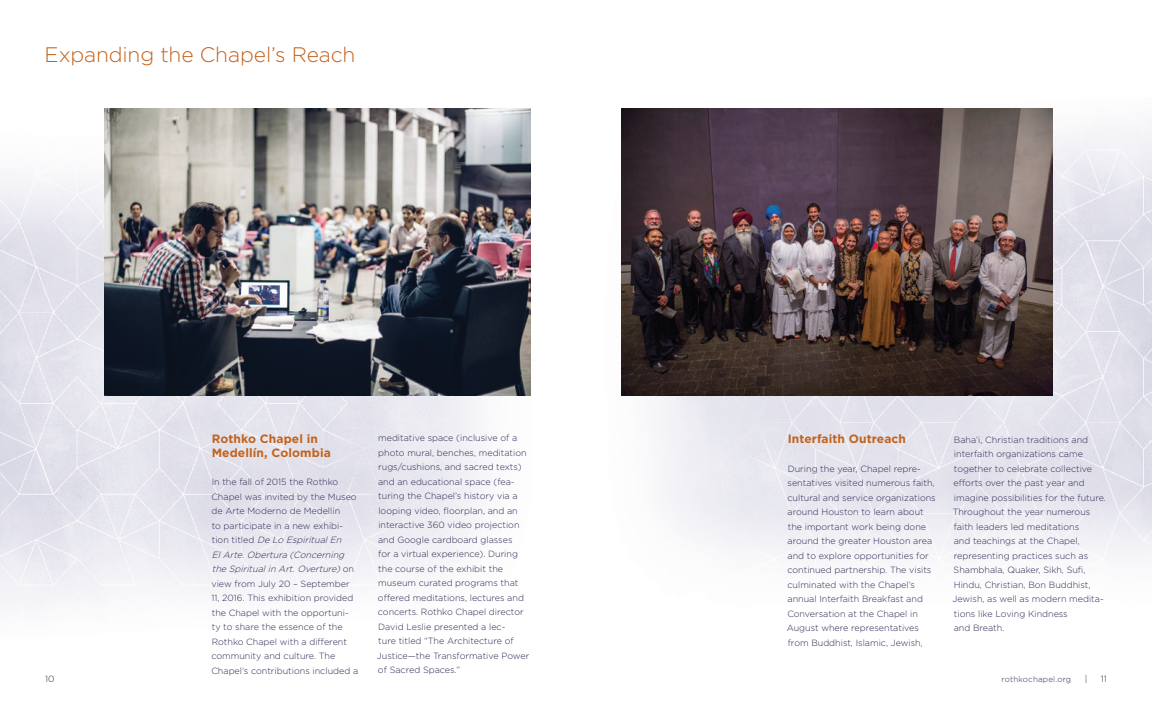
<style>
.page{position:relative;width:1152px;height:720px;background:#fff}
.page>*{position:absolute;margin:0;border:0;box-sizing:border-box;transform-origin:0 0}
.t1{font:300 21px "Gotham";letter-spacing:-.005em;color:#c2621c}
.body_texts{font:700 12px/14.5px "Gotham";letter-spacing:.01em;color:#c2621c}
.body_texts-2{font:300 9px/14.5px "Gotham";color:#2e2652}
.t2{font:300 8px "Gotham";letter-spacing:.025em;color:#2e2652}
.s1{font-style:italic}
</style>
<div class="page">
<img style="left:0;top:177px;width:484px;height:430px">
<img style="left:658px;top:126px;width:494px;height:433px">
<img style="left:621px;top:108px;width:432px;height:288px">
<img style="left:104px;top:108px;width:427px;height:288px">
<p class="t1" style="left:45px;top:41px;width:312px">Expanding the Chapel’s Reach</p>
<p class="body_texts-2" style="left:377px;top:431px;width:154px">meditative space (inclusive of a photo mural, benches, meditation rugs/cushions, and sacred texts) and an educational space (fea&shy;turing the Chapel’s history via a looping video, floorplan, and an interactive 360 video projection and Google cardboard glasses<br>for a virtual experience). During the course of the exhibit the museum curated programs that offered meditations, lectures and concerts. Rothko Chapel director<br>David Leslie presented a lec-<br>ture titled “The Architecture of<br>Justice—the Transformative Power of Sacred Spaces.”</p>
<p class="body_texts" style="left:788px;top:431px;width:120px">Interfaith Outreach</p>
<p class="body_texts" style="left:212px;top:431px;width:121px">Rothko Chapel in<br>Medellín, Colombia</p>
<p class="body_texts-2" style="left:211px;top:475px;width:148px">In the fall of 2015 the Rothko<br>Chapel was invited by the Museo de Arte Moderno de Medellín<br>to participate in a new exhibi-<br>t i o n t i t l e d <span class="s1">DeLo EspiritualEn<br>ElArte.Obertura(Concerning theSpiritualin Art.Overture)</span>o n view from July 20 – September<br>11, 2016. This exhibition provided the Chapel with the opportuni&shy;ty to share the essence of the<br>Rothko Chapel with a different community and culture. The<br>Chapel’s contributions included a</p>
<p class="body_texts-2" style="left:953px;top:432px;width:155px">Baha’i, Christian traditions and interfaith organizations came together to celebrate collective efforts over the past year and imagine possibilities for the future.<br>Throughout the year numerous faith leaders led meditations<br>and teachings at the Chapel, representing practices such as<br>Shambhala, Quaker, Sikh, Sufi,<br>Hindu, Christian, Bon Buddhist,<br>Jewish, as well as modern medita&shy;tions like Loving Kindness<br>and Breath.</p>
<p class="body_texts-2" style="left:787px;top:461px;width:151px">During the year, Chapel repre&shy;sentatives visited numerous faith, cultural and service organizations around Houston to learn about the important work being done around the greater Houston area and to explore opportunities for continued partnership. The visits culminated with the Chapel’s annual Interfaith Breakfast and<br>Conversation at the Chapel in<br>August where representatives from Buddhist, Islamic, Jewish,</p>
<p class="body_texts-2" style="left:45px;top:672px;width:11px">10</p>
<p class="t2" style="left:1001px;top:674px;width:71px">rothkochapel.org</p>
<p class="body_texts-2" style="left:1085px;top:672px;width:4px">|</p>
<p class="body_texts-2" style="left:1101px;top:672px;width:8px">11</p>
</div>
